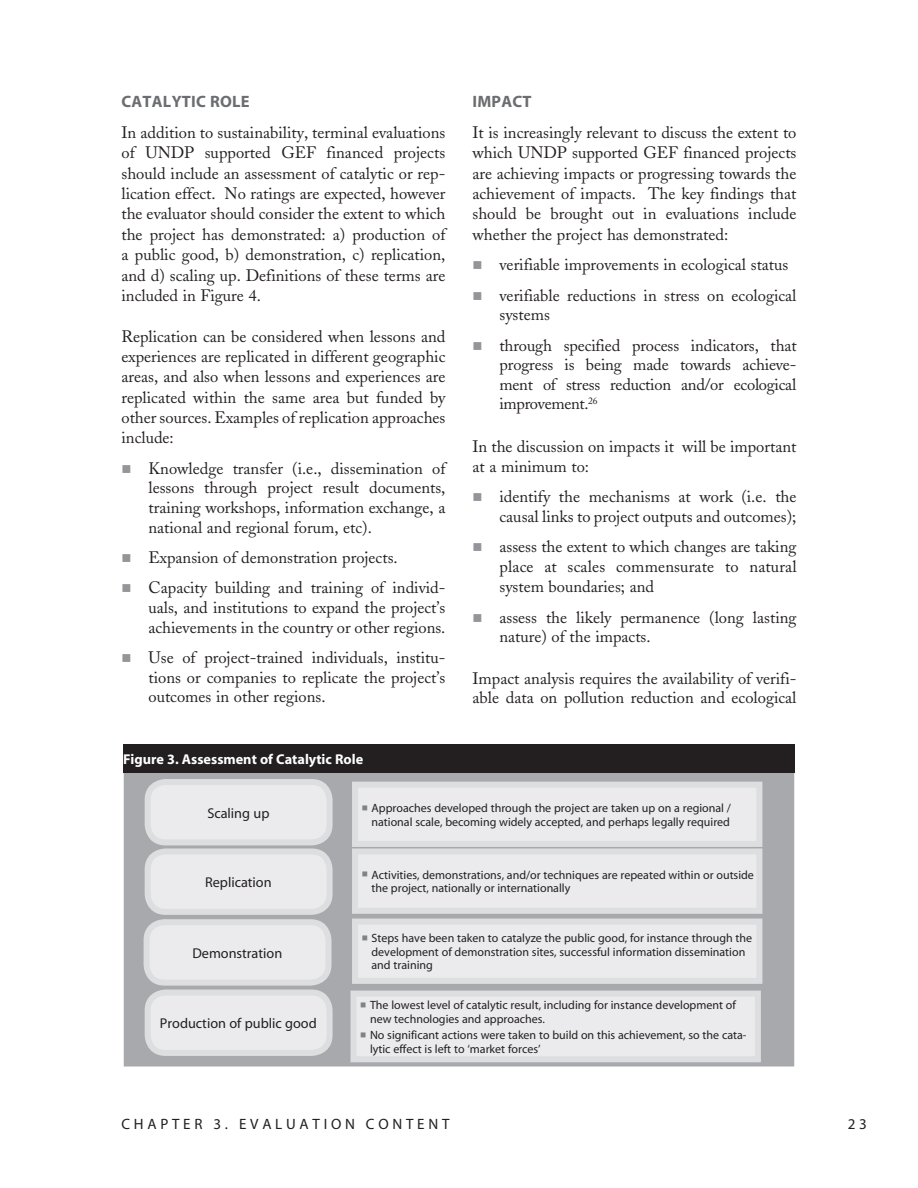
<style>
.page{position:relative;width:918px;height:1188px;background:#fff}
.page>*{position:absolute;margin:0;border:0;box-sizing:border-box;transform-origin:0 0}
.t1{font:16.5px/20.4px "Adobe Caslon";color:#231f20}
.t2{font:700 16.5px "Myriad";letter-spacing:.015em;color:#6c6d70}
.t3{font:15px "Myriad MM 400 600";letter-spacing:.25em;color:#231f20}
.t4{font:14.25px "Myriad";color:#231f20}
.t5{font:700 14.25px "Myriad";color:#fff}
.t6{font:12px/13.5px "Myriad";color:#231f20}
</style>
<div class="page">
<div style="left:124px;top:771px;width:670px;height:295px;background:#a8a9ad"></div>
<div style="left:148px;top:993px;width:182px;height:60px;background:#ebebed;border-radius:18px"></div>
<div style="left:145px;top:990px;width:188px;height:66px;border:6px solid #dddee0;border-radius:18px"></div>
<div style="left:147px;top:922px;width:181px;height:61px;background:#ebebed;border-radius:18px"></div>
<div style="left:144px;top:919px;width:188px;height:67px;border:6px solid #dddee0;border-radius:18px"></div>
<div style="left:148px;top:851px;width:182px;height:61px;background:#ebebed;border-radius:18px"></div>
<div style="left:145px;top:848px;width:188px;height:67px;border:6px solid #dddee0;border-radius:18px"></div>
<div style="left:354px;top:994px;width:404px;height:65px;background:#ebebed"></div>
<div style="left:351px;top:991px;width:410px;height:71px;border:6px solid #dddee0"></div>
<div style="left:355px;top:922px;width:404px;height:59px;background:#ebebed"></div>
<div style="left:352px;top:919px;width:410px;height:65px;border:6px solid #dddee0"></div>
<div style="left:355px;top:851px;width:404px;height:60px;background:#ebebed"></div>
<div style="left:352px;top:848px;width:410px;height:66px;border:6px solid #dddee0"></div>
<div style="left:355px;top:785px;width:404px;height:59px;background:#ebebed"></div>
<div style="left:352px;top:782px;width:410px;height:65px;border:6px solid #dddee0"></div>
<div style="left:148px;top:782px;width:182px;height:60px;background:#ebebed;border-radius:18px"></div>
<div style="left:145px;top:779px;width:188px;height:66px;border:6px solid #dddee0;border-radius:18px"></div>
<div style="left:123px;top:744px;width:671px;height:29px;background:#231f20"></div>
<p class="t2" style="left:122px;top:93px;width:130px">CATALYTIC ROLE</p>
<p class="t1" style="left:122px;top:122px;width:325px;text-align:justify">In addition to sustainability, terminal evaluations of UNDP supported GEF financed projects should include an assessment of catalytic or rep&shy;lication effect. No ratings are expected, however the evaluator should consider the extent to which the project has demonstrated: a) production of a public good, b) demonstration, c) replication, and d) scaling up. Definitions of these terms are included in Figure 4.</p>
<p class="t1" style="left:122px;top:326px;width:326px;text-align:justify">Replication can be considered when lessons and experiences are replicated in different geographic areas, and also when lessons and experiences are replicated within the same area but funded by other sources. Examples of replication approaches include:</p>
<p class="t1" style="left:148px;top:459px;width:299px;line-height:19.6px;text-align:justify">Knowledge transfer (i.e., dissemination of lessons through project result documents, training workshops, information exchange, a national and regional forum, etc).</p>
<p class="t1" style="left:148px;top:542px;width:298px;line-height:30.5px">Expansion of demonstration projects.<br>Capacity building and training of individ-</p>
<p class="t1" style="left:148px;top:598px;width:299px;line-height:19.6px">uals, and institutions to expand the project’s achievements in the country or other regions.</p>
<p class="t1" style="left:148px;top:648px;width:299px;line-height:19.6px;text-align:justify">Use of project-trained individuals, institu&shy;tions or companies to replicate the project’s outcomes in other regions.</p>
<p class="t5" style="left:123px;top:752px;width:242px">Figure 3. Assessment of Catalytic Role</p>
<p class="t2" style="left:472px;top:93px;width:61px">IMPACT</p>
<p class="t1" style="left:472px;top:122px;width:326px;text-align:justify">It is increasingly relevant to discuss the extent to which UNDP supported GEF financed projects are achieving impacts or progressing towards the achievement of impacts. The key findings that should be brought out in evaluations include whether the project has demonstrated:</p>
<p class="t1" style="left:500px;top:250px;width:299px;line-height:30.5px">verifiable improvements in ecological status verifiable reductions in stress on ecological</p>
<p class="t1" style="left:500px;top:300px;width:299px;line-height:30.5px">systems<br>through specified process indicators, that</p>
<p class="t1" style="left:500px;top:355px;width:299px;line-height:19.6px;text-align:justify">progress is being made towards achieve&shy;ment of stress reduction and/or ecological improvement.<sup>26</sup></p>
<p class="t1" style="left:472px;top:436px;width:325px">In the discussion on impacts it will be important at a minimum to:</p>
<p class="t1" style="left:500px;top:487px;width:299px;line-height:19.6px">identify the mechanisms at work (i.e. the causal links to project outputs and outcomes);</p>
<p class="t1" style="left:500px;top:537px;width:299px;line-height:20px;text-align:justify">assess the extent to which changes are taking place at scales commensurate to natural system boundaries; and</p>
<p class="t1" style="left:500px;top:608px;width:299px;line-height:19.6px">assess the likely permanence (long lasting nature) of the impacts.</p>
<p class="t1" style="left:473px;top:668px;width:326px;line-height:19.6px">Impact analysis requires the availability of verifi&shy;able data on pollution reduction and ecological</p>
<p class="t4" style="left:207px;top:806px;width:64px">Scaling up</p>
<p class="t4" style="left:205px;top:875px;width:68px">Replication</p>
<p class="t4" style="left:192px;top:946px;width:91px">Demonstration</p>
<p class="t4" style="left:160px;top:1016px;width:158px">Production of public good</p>
<p class="t6" style="left:372px;top:802px;width:361px">Approaches developed through the project are taken up on a regional / national scale, becoming widely accepted, and perhaps legally required</p>
<p class="t6" style="left:372px;top:869px;width:384px">Activities, demonstrations, and/or techniques are repeated within or outside the project, nationally or internationally</p>
<p class="t6" style="left:372px;top:932px;width:382px">Steps have been taken to catalyze the public good, for instance through the development of demonstration sites, successful information dissemination and training</p>
<p class="t6" style="left:370px;top:999px;width:367px">The lowest level of catalytic result, including for instance development of new technologies and approaches.</p>
<p class="t6" style="left:370px;top:1029px;width:378px">No significant actions were taken to build on this achievement, so the cata&shy;lytic effect is left to ‘market forces’</p>
<p class="t3" style="left:122px;top:1117px;width:62px">CHAPTER</p>
<p class="t3" style="left:214px;top:1117px;width:237px">3. EVALUATION CONTENT</p>
<p class="t3" style="left:848px;top:1117px;width:21px">23</p>
</div>
